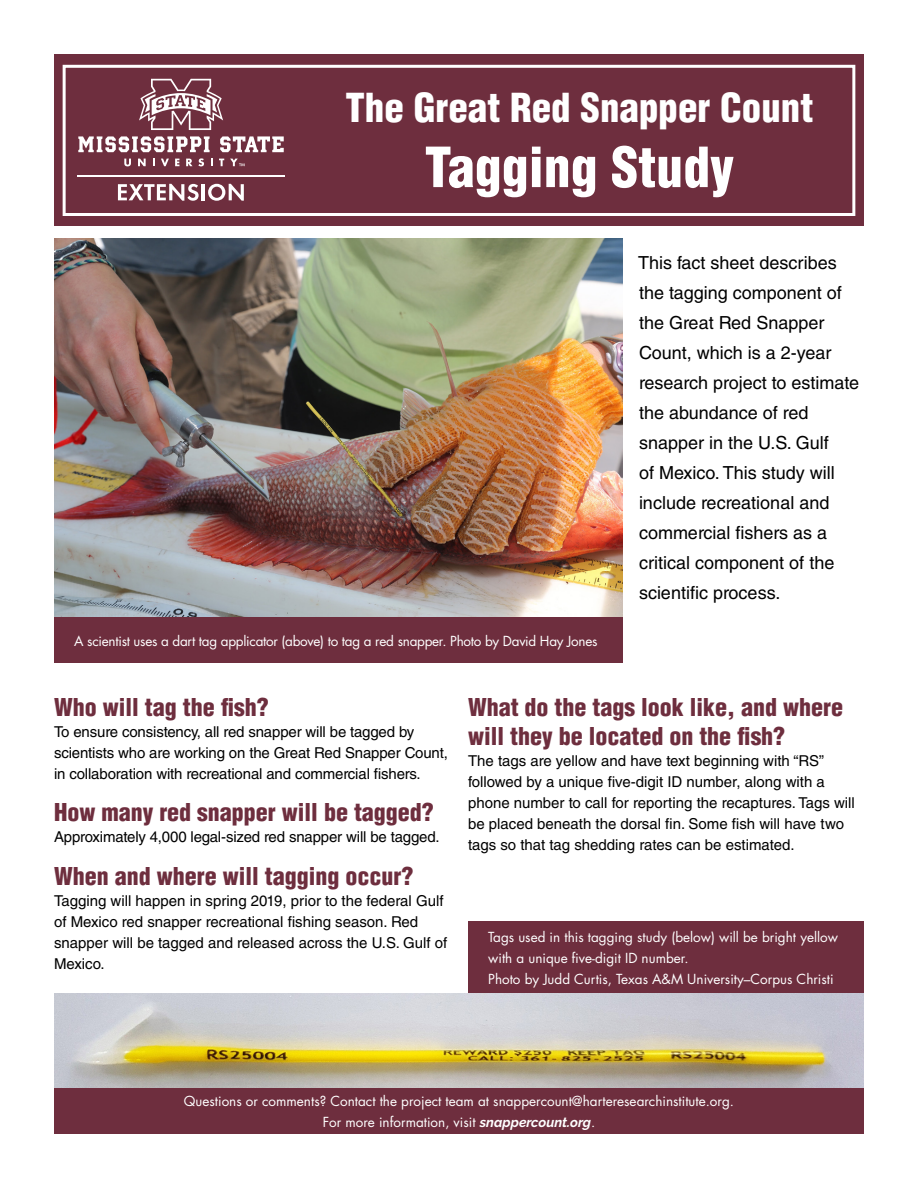
<style>
.page{position:relative;width:918px;height:1188px;background:#fff}
.page>*{position:absolute;margin:0;border:0;box-sizing:border-box;transform-origin:0 0}
.t1{font:900 condensed 54px "Helvetica LT Std";color:#fff}
.t2{font:900 condensed 39px "Helvetica LT Std";color:#fff}
.t3{font:900 condensed 24px/28.8px "Helvetica LT Std";color:#6e2e3e}
.body_text{font:18px/30px "Helvetica LT Std";color:#000}
.body_text-2{font:15px/21px "Helvetica LT Std";color:#000}
.t4{font:13.5px/21px "Futura Std";color:#fff}
.t5{font:13.5px "Futura Std";letter-spacing:-.02em;color:#fff}
.s1{font-family:"Raleway";font-weight:700;font-style:italic}
</style>
<div class="page">
<div style="left:54px;top:54px;width:810px;height:172px;background:#6e2e3e"></div>
<svg style="left:139px;top:79px;width:84px;height:51px"></svg>
<svg style="left:118px;top:184px;width:81px;height:17px"></svg>
<hr style="left:202px;top:184px;width:3px;height:16px;background:#fff">
<svg style="left:208px;top:184px;width:36px;height:17px"></svg>
<hr style="left:78px;top:175px;width:206px;height:2px;background:#fff">
<svg style="left:78px;top:136px;width:132px;height:16px"></svg>
<svg style="left:220px;top:136px;width:64px;height:16px"></svg>
<svg style="left:124px;top:159px;width:7px;height:7px"></svg>
<svg style="left:138px;top:159px;width:8px;height:7px"></svg>
<svg style="left:153px;top:159px;width:2px;height:7px"></svg>
<svg style="left:161px;top:159px;width:8px;height:7px"></svg>
<svg style="left:175px;top:159px;width:4px;height:7px"></svg>
<svg style="left:186px;top:158px;width:18px;height:8px"></svg>
<svg style="left:211px;top:159px;width:2px;height:7px"></svg>
<svg style="left:219px;top:159px;width:5px;height:7px"></svg>
<svg style="left:230px;top:159px;width:15px;height:7px"></svg>
<div style="left:63px;top:65px;width:792px;height:151px;border:3px solid #fff"></div>
<img style="left:54px;top:238px;width:568px;height:379px">
<div style="left:54px;top:617px;width:568px;height:46px;background:#6e2e3e"></div>
<img style="left:54px;top:993px;width:810px;height:95px">
<div style="left:468px;top:922px;width:396px;height:71px;background:#6e2e3e"></div>
<div style="left:54px;top:1088px;width:810px;height:46px;background:#6e2e3e"></div>
<h1 class="t2" style="left:345px;top:83px;width:469px">The Great Red Snapper Count</h1>
<h1 class="t1" style="left:425px;top:133px;width:311px">Tagging Study</h1>
<p class="t5" style="left:74px;top:632px;width:525px">A scientist uses a dart tag applicator (above) to tag a red snapper. Photo by David Hay Jones</p>
<p class="body_text" style="left:638px;top:248px;width:223px">This fact sheet describes the tagging component of the Great Red Snapper<br>Count, which is a 2-year research project to estimate the abundance of red snapper in the U.S. Gulf<br>of Mexico. This study will include recreational and commercial fishers as a critical component of the scientific process.</p>
<h2 class="t3" style="left:54px;top:693px;width:216px">Who will tag the fish?</h2>
<p class="body_text-2" style="left:54px;top:721px;width:395px">To ensure consistency, all red snapper will be tagged by scientists who are working on the Great Red Snapper Count, in collaboration with recreational and commercial fishers.</p>
<h2 class="t3" style="left:54px;top:798px;width:381px">How many red snapper will be tagged?</h2>
<p class="body_text-2" style="left:54px;top:826px;width:387px">Approximately 4,000 legal-sized red snapper will be tagged.</p>
<h2 class="t3" style="left:54px;top:861px;width:361px">When and where will tagging occur?</h2>
<p class="body_text-2" style="left:54px;top:890px;width:395px">Tagging will happen in spring 2019, prior to the federal Gulf of Mexico red snapper recreational fishing season. Red snapper will be tagged and released across the U.S. Gulf of Mexico.</p>
<h2 class="t3" style="left:468px;top:693px;width:377px">What do the tags look like, and where will they be located on the fish?</h2>
<p class="body_text-2" style="left:468px;top:750px;width:388px">The tags are yellow and have text beginning with “RS” followed by a unique five-digit ID number, along with a phone number to call for reporting the recaptures. Tags will be placed beneath the dorsal fin. Some fish will have two tags so that tag shedding rates can be estimated.</p>
<p class="t4" style="left:488px;top:927px;width:351px">Tags used in this tagging study (below) will be bright yellow with a unique five-digit ID number.</p>
<p class="t4" style="left:488px;top:969px;width:347px">Photo by Judd Curtis, Texas A&amp;M University–Corpus Christi</p>
<p class="t4" style="left:184px;top:1091px;width:552px">Questions or comments? Contact the project team at snappercount@harteresearchinstitute.org.</p>
<p class="t4" style="left:323px;top:1112px;width:274px">For more information, visit <span class="s1">snappercount.org</span>.</p>
</div>
